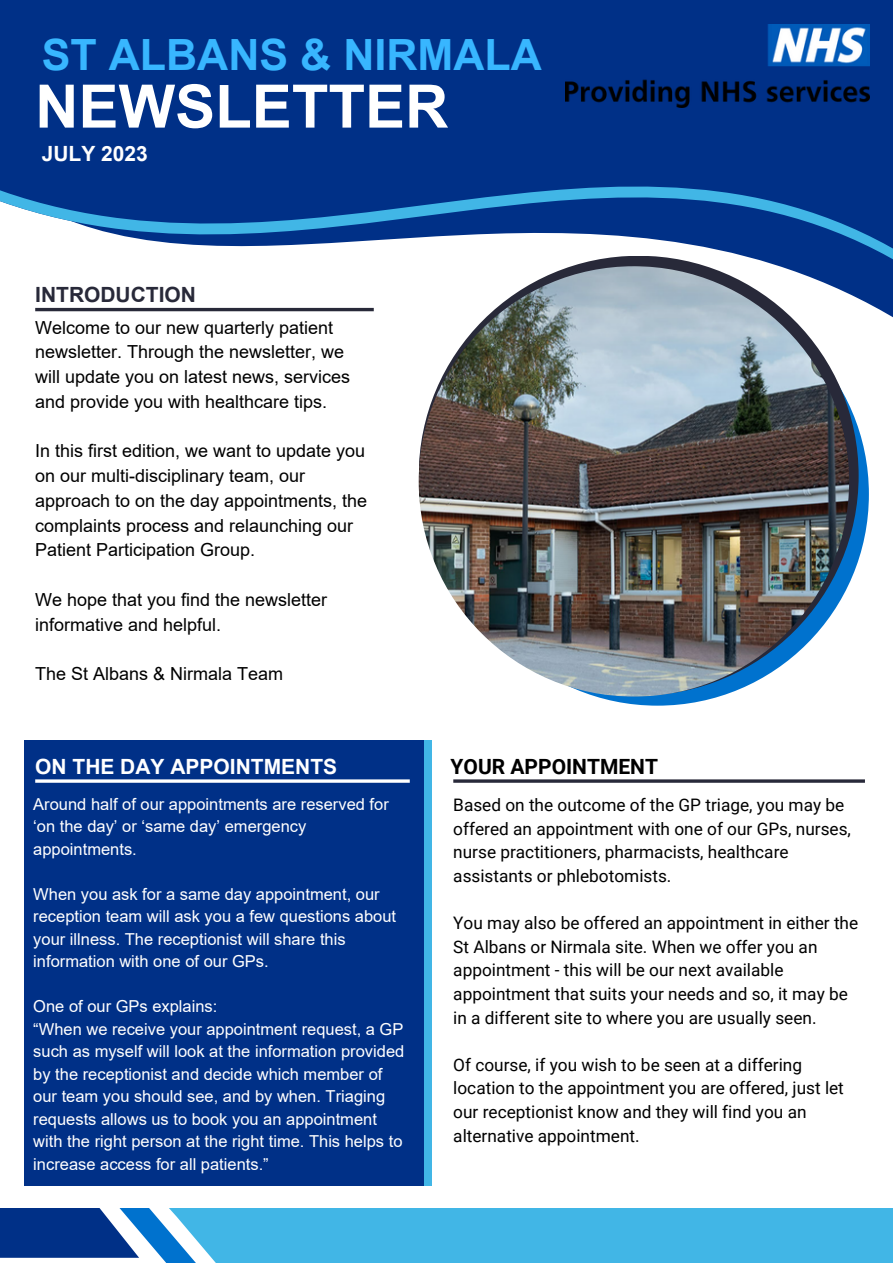
<style>
.page{position:relative;width:893px;height:1264px;background:#fff}
.page>*{position:absolute;margin:0;border:0;box-sizing:border-box;transform-origin:0 0}
.t1{font:700 60px "Arial";color:#fff}
.t2{font:700 43.05px "Arial";color:#38b6ff}
.t3{font:700 21px "Arial";color:#fff}
.t4{font:700 21px "Roboto";color:#000}
.t5{font:700 21px "Arial";color:#282939}
.t6{font:18px/24.8px "Arial";color:#000}
.t7{font:17.25px/23.5px "Roboto";color:#000}
.t8{font:16.5px/22.5px "Arial";color:#fff}
</style>
<div class="page">
<div style="left:0;top:0;width:892px;height:107px;background:#003087"></div>
<svg style="left:0;top:30px;width:892px;height:337px;fill:#003087"></svg>
<svg style="left:0;top:1208px;width:892px;height:54px;background:#41a7da"></svg>
<div style="left:446px;top:283px;width:422px;height:422px;background:#0072ce;border-radius:50%"></div>
<div style="left:418px;top:256px;width:440px;height:439px;background:#282939;border-radius:50%"></div>
<img style="left:418px;top:266px;width:431px;height:430px;border-radius:50%">
<div style="left:289px;top:740px;width:142px;height:445px;background:#41b6e6"></div>
<div style="left:24px;top:740px;width:399px;height:445px;background:#003087"></div>
<hr style="left:35px;top:308px;width:339px;height:3px;background:#282939">
<hr style="left:453px;top:779px;width:411px;height:3px;background:#282939">
<hr style="left:35px;top:779px;width:375px;height:3px;background:#fff">
<img style="left:565px;top:25px;width:304px;height:83px">
<p class="t2" style="left:42px;top:31px;width:502px">ST ALBANS &amp; NIRMALA</p>
<p class="t1" style="left:35px;top:73px;width:414px">NEWSLETTER</p>
<p class="t3" style="left:42px;top:142px;width:108px">JULY 2023</p>
<p class="t5" style="left:35px;top:283px;width:162px">INTRODUCTION</p>
<p class="t6" style="left:35px;top:315px;width:316px">Welcome to our new quarterly patient newsletter. Through the newsletter, we will update you on latest news, services and provide you with healthcare tips.</p>
<p class="t6" style="left:35px;top:439px;width:333px">In this first edition, we want to update you on our multi-disciplinary team, our approach to on the day appointments, the complaints process and relaunching our Patient Participation Group.</p>
<p class="t6" style="left:35px;top:587px;width:293px">We hope that you find the newsletter informative and helpful.</p>
<p class="t6" style="left:35px;top:661px;width:249px">The St Albans &amp; Nirmala Team</p>
<p class="t3" style="left:35px;top:755px;width:303px">ON THE DAY APPOINTMENTS</p>
<p class="t8" style="left:33px;top:793px;width:357px">Around half of our appointments are reserved for ‘on the day’ or ‘same day’ emergency appointments.</p>
<p class="t8" style="left:33px;top:883px;width:364px">When you ask for a same day appointment, our reception team will ask you a few questions about your illness. The receptionist will share this information with one of our GPs.</p>
<p class="t8" style="left:33px;top:995px;width:186px">One of our GPs explains:</p>
<p class="t8" style="left:33px;top:1017px;width:372px">“When we receive your appointment request, a GP such as myself will look at the information provided by the receptionist and decide which member of our team you should see, and by when. Triaging requests allows us to book you an appointment with the right person at the right time. This helps to increase access for all patients.”</p>
<p class="t4" style="left:450px;top:754px;width:209px">YOUR APPOINTMENT</p>
<p class="t7" style="left:453px;top:793px;width:399px">Based on the outcome of the GP triage, you may be offered an appointment with one of our GPs, nurses, nurse practitioners, pharmacists, healthcare assistants or phlebotomists.</p>
<p class="t7" style="left:453px;top:911px;width:406px">You may also be offered an appointment in either the St Albans or Nirmala site. When we offer you an appointment - this will be our next available appointment that suits your needs and so, it may be in a different site to where you are usually seen.</p>
<p class="t7" style="left:453px;top:1053px;width:392px">Of course, if you wish to be seen at a differing location to the appointment you are offered, just let our receptionist know and they will find you an alternative appointment.</p>
</div>
